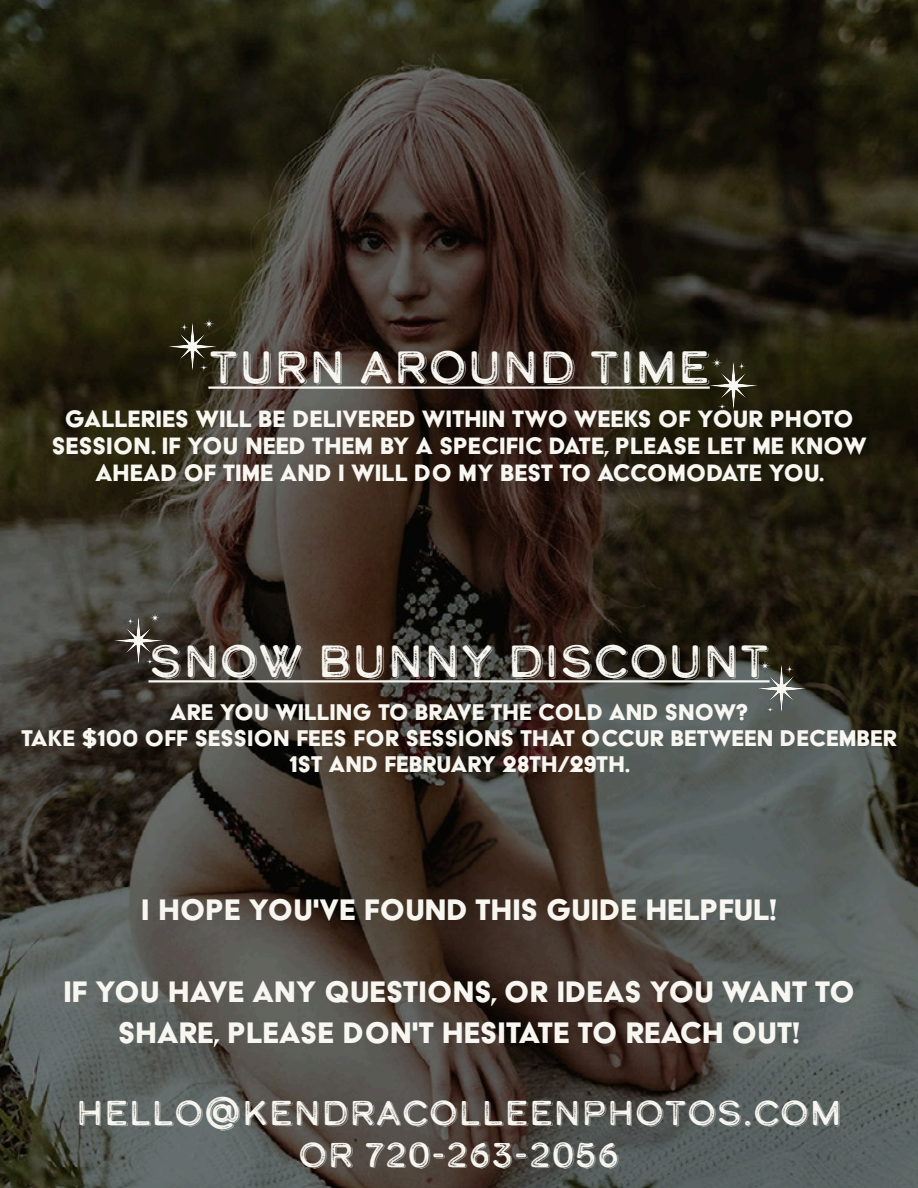
<style>
.page{position:relative;width:918px;height:1188px;background:#fff}
.page>*{position:absolute;margin:0;border:0;box-sizing:border-box;transform-origin:0 0}
.t1{font:45px "Calder Dark Grit Shadow";color:#f7f6f1}
.t2{font:34.35px/41.1px "Acier BAT Text Solid";color:#f7f6f1;text-align:center}
.t3{font:34.35px/41.1px "Calder Dark Grit Shadow";color:#f7f6f1;text-align:center}
.t4{font:27.3px/27.3px "Acier BAT Text Solid";color:#f7f6f1;text-align:center}
.t5{font:26.25px/26.2px "Acier BAT Text Solid";color:#f7f6f1;text-align:center}
</style>
<div class="page">
<img style="left:0;top:0;width:918px;height:1188px">
<hr style="left:148px;top:680px;width:622px;height:3px;background:#f7f6f1">
<img style="left:743px;top:648px;width:78px;height:78px">
<img style="left:100px;top:600px;width:78px;height:77px">
<hr style="left:208px;top:386px;width:502px;height:3px;background:#f7f6f1">
<img style="left:695px;top:345px;width:78px;height:78px">
<img style="left:153px;top:306px;width:78px;height:78px">
<h1 class="t1" style="left:208px;top:336px;width:503px">TURN AROUND TIME</h1>
<p class="t4" style="left:52px;top:405px;width:816px">GALLERIES WILL BE DELIVERED WITHIN TWO WEEKS OF YOUR PHOTO<br>SESSION. IF YOU NEED THEM BY A SPECIFIC DATE, PLEASE LET ME KNOW<br>AHEAD OF TIME AND I WILL DO MY BEST TO ACCOMODATE YOU.</p>
<h1 class="t1" style="left:148px;top:630px;width:623px">SNOW BUNNY DISCOUNT</h1>
<p class="t5" style="left:21px;top:698px;width:877px">ARE YOU WILLING TO BRAVE THE COLD AND SNOW?<br>TAKE $100 OFF SESSION FEES FOR SESSIONS THAT OCCUR BETWEEN DECEMBER<br>1ST AND FEBRUARY 28TH/29TH.</p>
<p class="t2" style="left:141px;top:889px;width:637px">I HOPE YOU'VE FOUND THIS GUIDE HELPFUL!</p>
<p class="t2" style="left:64px;top:971px;width:793px">IF YOU HAVE ANY QUESTIONS, OR IDEAS YOU WANT TO<br>SHARE, PLEASE DON'T HESITATE TO REACH OUT!</p>
<p class="t3" style="left:76px;top:1092px;width:768px">HELLO@KENDRACOLLEENPHOTOS.COM<br>OR 720-263-2056</p>
</div>
